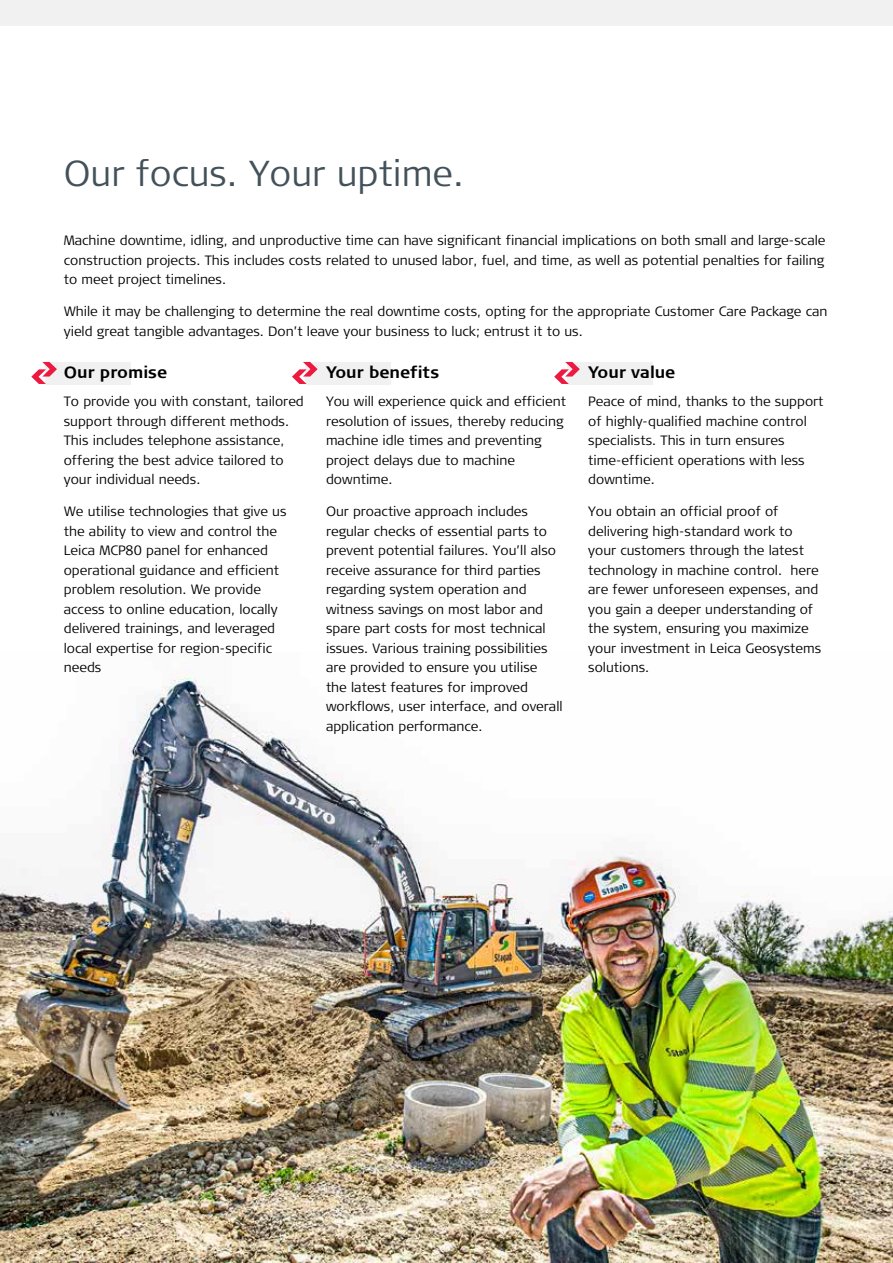
<style>
.page{position:relative;width:893px;height:1263px;background:#fff}
.page>*{position:absolute;margin:0;border:0;box-sizing:border-box;transform-origin:0 0}
.t1{font:300 36px "Signa Column";color:#43525a}
.t2{font:700 16.5px "Signa Column";color:#000}
.t3{font:300 13.5px/19.5px "Signa Column";color:#000}
</style>
<div class="page">
<div style="left:0;top:0;width:893px;height:26px;background:#f1f1f2"></div>
<img style="left:0;top:670px;width:893px;height:593px">
<div style="left:45px;top:362px;width:86px;height:22px;background:#f1f1f2"></div>
<div style="left:305px;top:362px;width:86px;height:22px;background:#f1f1f2"></div>
<div style="left:567px;top:362px;width:86px;height:22px;background:#f1f1f2"></div>
<svg style="left:31px;top:361px;width:27px;height:24px"></svg>
<svg style="left:292px;top:361px;width:26px;height:24px"></svg>
<svg style="left:554px;top:361px;width:26px;height:24px"></svg>
<h1 class="t1" style="left:64px;top:150px;width:402px">Our focus. Your uptime.</h1>
<p class="t3" style="left:64px;top:231px;width:763px;text-align:justify">Machine downtime, idling, and unproductive time can have significant financial implications on both small and large-scale construction projects. This includes costs related to unused labor, fuel, and time, as well as potential penalties for failing to meet project timelines.</p>
<p class="t3" style="left:64px;top:302px;width:765px">While it may be challenging to determine the real downtime costs, opting for the appropriate Customer Care Package can yield great tangible advantages. Don’t leave your business to luck; entrust it to us.</p>
<p class="t2" style="left:64px;top:363px;width:105px">Our promise</p>
<p class="t3" style="left:64px;top:392px;width:242px">To provide you with constant, tailored support through different methods.<br>This includes telephone assistance, offering the best advice tailored to your individual needs.</p>
<p class="t3" style="left:64px;top:502px;width:224px">We utilise technologies that give us the ability to view and control the<br>Leica MCP80 panel for enhanced operational guidance and efficient problem resolution. We provide access to online education, locally delivered trainings, and leveraged local expertise for region-specific needs</p>
<p class="t2" style="left:326px;top:363px;width:115px">Your benefits</p>
<p class="t3" style="left:326px;top:392px;width:242px">You will experience quick and efficient resolution of issues, thereby reducing machine idle times and preventing project delays due to machine downtime.</p>
<p class="t3" style="left:326px;top:502px;width:238px">Our proactive approach includes regular checks of essential parts to prevent potential failures. You’ll also receive assurance for third parties regarding system operation and witness savings on most labor and spare part costs for most technical issues. Various training possibilities are provided to ensure you utilise<br>the latest features for improved workflows, user interface, and overall application performance.</p>
<p class="t2" style="left:588px;top:363px;width:89px">Your value</p>
<p class="t3" style="left:588px;top:392px;width:237px">Peace of mind, thanks to the support of highly-qualified machine control specialists. This in turn ensures time-efficient operations with less downtime.</p>
<p class="t3" style="left:588px;top:502px;width:234px">You obtain an official proof of delivering high-standard work to your customers through the latest technology in machine control. here are fewer unforeseen expenses, and you gain a deeper understanding of the system, ensuring you maximize your investment in Leica Geosystems solutions.</p>
</div>
